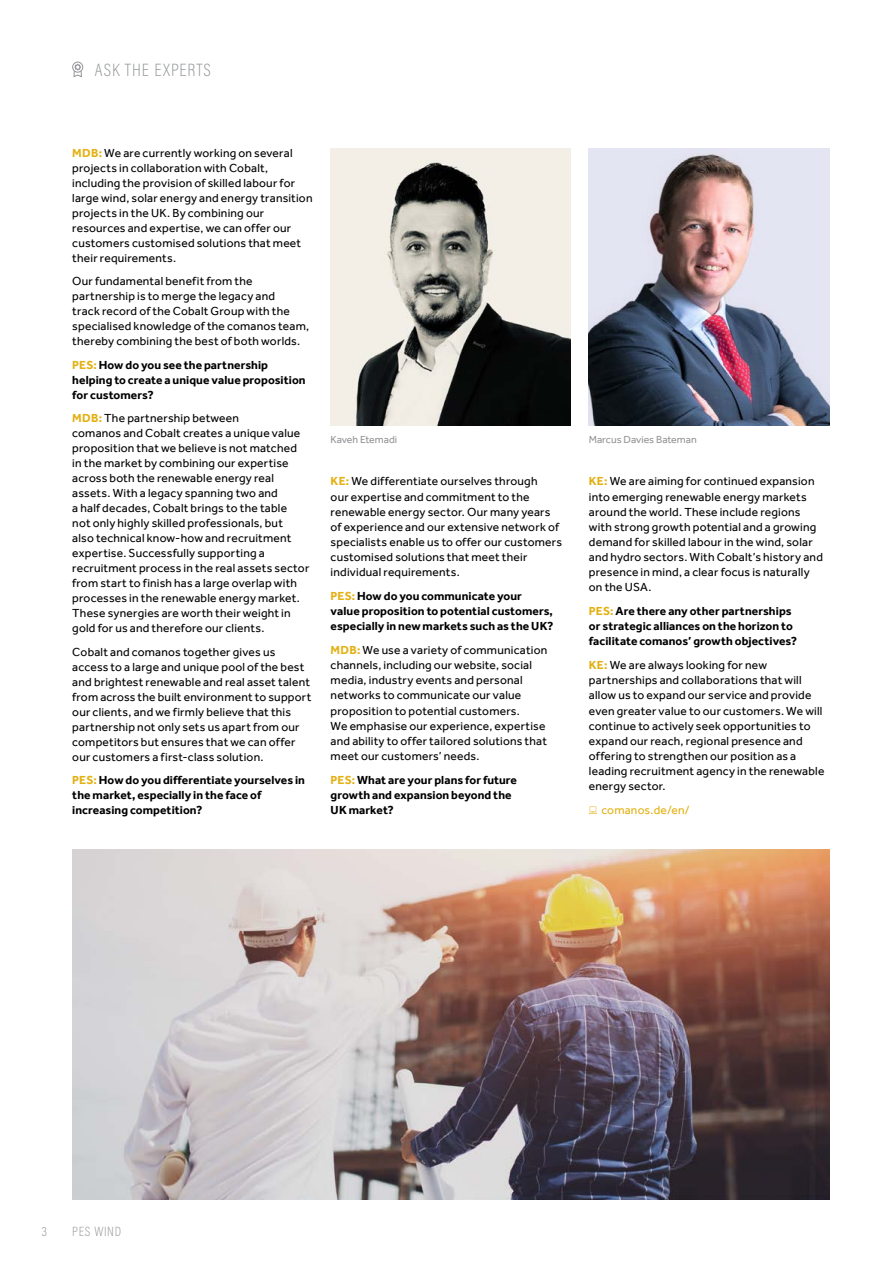
<style>
.page{position:relative;width:893px;height:1263px;background:#fff}
.page>*{position:absolute;margin:0;border:0;box-sizing:border-box;transform-origin:0 0}
.t1{font:200 18px "Acumin Pro Cond";letter-spacing:.055em;color:#939598}
.t2{font:200 13.5px "Acumin Pro Cond";letter-spacing:.05em;color:#939598}
.t3{font:12px/15px "Effra";letter-spacing:.015em;color:#000}
.t4{font:700 12px/15.1px "Effra";letter-spacing:.005em;color:#000}
.t5{font:12px "Effra";letter-spacing:.015em;color:#e3b114}
.t6{font:10.5px "Effra";color:#939598}
.s1{font-weight:700;color:#e3b114}
.s2{color:#e3b114}
</style>
<div class="page">
<svg style="left:589px;top:806px;width:8px;height:8px"></svg>
<img style="left:331px;top:149px;width:240px;height:276px">
<img style="left:589px;top:149px;width:240px;height:276px">
<img style="left:72px;top:849px;width:757px;height:350px">
<div style="left:72px;top:62px;width:11px;height:11px;border:1px solid #939598;border-radius:50%"></div>
<svg style="left:73px;top:63px;width:9px;height:14px"></svg>
<h1 class="t1" style="left:95px;top:58px;width:118px">ASK THE EXPERTS</h1>
<p class="t3" style="left:72px;top:145px;width:242px"><span class="s1">MDB:</span> We are currently working on several projects in collaboration with Cobalt, including the provision of skilled labour for large wind, solar energy and energy transition projects in the UK. By combining our resources and expertise, we can offer our customers customised solutions that meet their requirements.</p>
<p class="t3" style="left:72px;top:274px;width:239px">Our fundamental benefit from the partnership is to merge the legacy and<br>track record of the Cobalt Group with the specialised knowledge of the comanos team, thereby combining the best of both worlds.</p>
<p class="t4" style="left:72px;top:357px;width:235px"><span class="s2">PES:</span> How do you see the partnership helping to create a unique value proposition for customers?</p>
<p class="t3" style="left:72px;top:411px;width:239px"><span class="s1">MDB:</span> The partnership between<br>comanos and Cobalt creates a unique value proposition that we believe is not matched<br>in the market by combining our expertise across both the renewable energy real assets. With a legacy spanning two and<br>a half decades, Cobalt brings to the table<br>not only highly skilled professionals, but<br>also technical know-how and recruitment expertise. Successfully supporting a recruitment process in the real assets sector from start to finish has a large overlap with processes in the renewable energy market.<br>These synergies are worth their weight in gold for us and therefore our clients.</p>
<p class="t3" style="left:72px;top:644px;width:241px">Cobalt and comanos together gives us access to a large and unique pool of the best and brightest renewable and real asset talent from across the built environment to support our clients, and we firmly believe that this partnership not only sets us apart from our competitors but ensures that we can offer our customers a first-class solution.</p>
<p class="t4" style="left:72px;top:773px;width:234px"><span class="s2">PES:</span> How do you differentiate yourselves in the market, especially in the face of increasing competition?</p>
<p class="t6" style="left:331px;top:434px;width:68px">Kaveh Etemadi</p>
<p class="t6" style="left:589px;top:434px;width:109px">Marcus Davies Bateman</p>
<p class="t3" style="left:331px;top:474px;width:233px"><span class="s1">KE:</span> We differentiate ourselves through<br>our expertise and commitment to the renewable energy sector. Our many years of experience and our extensive network of specialists enable us to offer our customers customised solutions that meet their individual requirements.</p>
<p class="t4" style="left:331px;top:588px;width:224px"><span class="s2">PES:</span> How do you communicate your value proposition to potential customers, especially in new markets such as the UK?</p>
<p class="t3" style="left:331px;top:642px;width:218px"><span class="s1">MDB:</span> We use a variety of communication channels, including our website, social media, industry events and personal networks to communicate our value proposition to potential customers.<br>We emphasise our experience, expertise and ability to offer tailored solutions that meet our customers’ needs.</p>
<p class="t4" style="left:331px;top:772px;width:188px"><span class="s2">PES:</span> What are your plans for future growth and expansion beyond the<br>UK market?</p>
<p class="t3" style="left:589px;top:474px;width:236px"><span class="s1">KE:</span> We are aiming for continued expansion into emerging renewable energy markets around the world. These include regions with strong growth potential and a growing demand for skilled labour in the wind, solar and hydro sectors. With Cobalt’s history and presence in mind, a clear focus is naturally on the USA.</p>
<p class="t4" style="left:589px;top:603px;width:210px"><span class="s2">PES:</span> Are there any other partnerships or strategic alliances on the horizon to facilitate comanos’ growth objectives?</p>
<p class="t3" style="left:589px;top:657px;width:237px"><span class="s1">KE:</span> We are always looking for new partnerships and collaborations that will allow us to expand our service and provide even greater value to our customers. We will continue to actively seek opportunities to expand our reach, regional presence and offering to strengthen our position as a leading recruitment agency in the renewable energy sector.</p>
<p class="t5" style="left:601px;top:803px;width:90px">comanos.de/en/</p>
<p class="t2" style="left:42px;top:1223px;width:7px">3</p>
<p class="t2" style="left:72px;top:1223px;width:50px">PES WIND</p>
</div>
